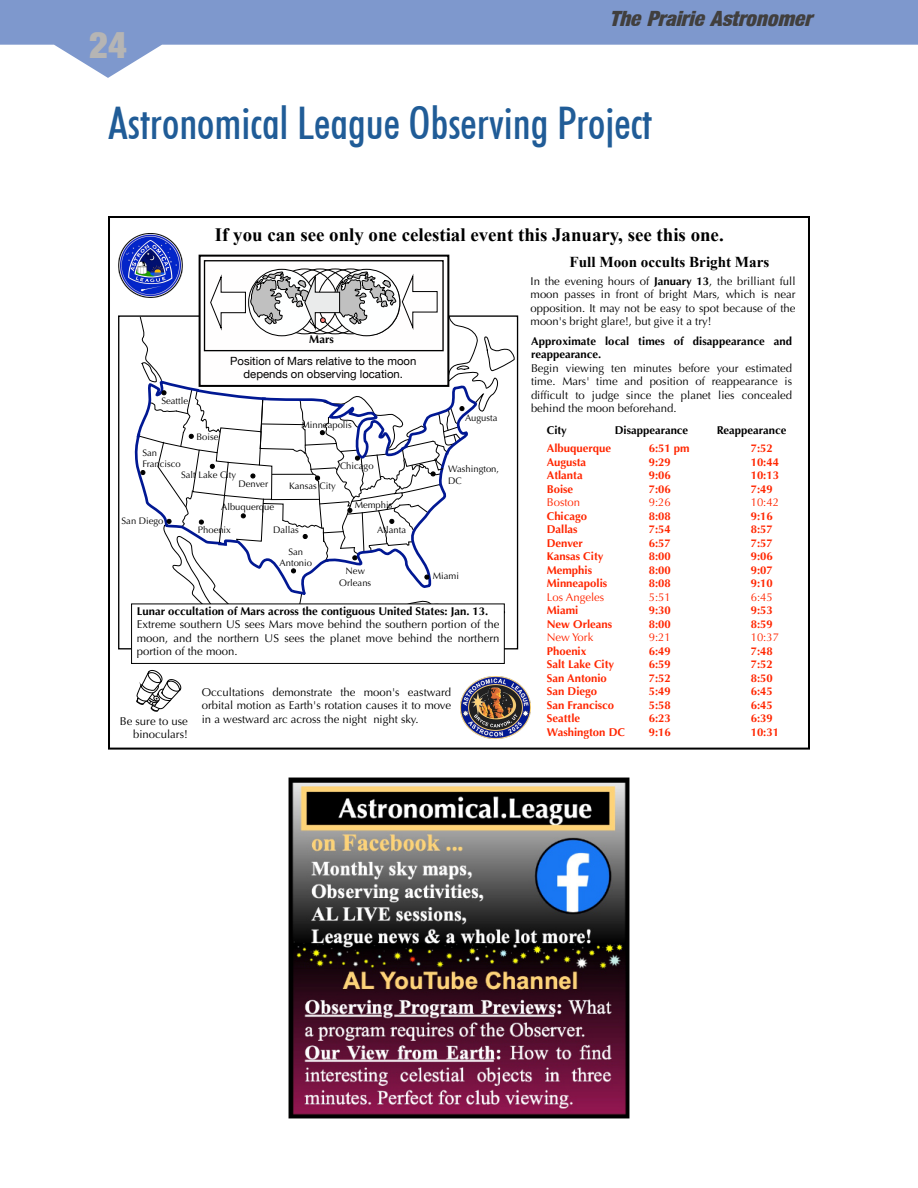
<style>
.page{position:relative;width:918px;height:1188px;background:#fff}
.page>*{position:absolute;margin:0;border:0;box-sizing:border-box;transform-origin:0 0}
.t1{font:500 condensed 45px "Futura BT";color:#205c97}
.t2{font:36px "Basic Sans Heavy SF Bold";color:#b6b5b4}
.t3{font:italic 21px "Basic Sans Heavy SF Bold";color:#413f3e}
.t4{font:700 18.9px "Times New Roman";color:#000}
.t5{font:700 15.15px "Times New Roman";color:#000}
.t6{font:11.4px/13.5px "Optima";color:#000;text-align:justify}
.t7{font:700 11.4px "Optima";color:#ff2600}
.t8{font:700 11.4px/13.5px "Optima";color:#000}
.t9{font:11.4px/13.5px "Helvetica Neue";color:#000;text-align:center}
.t10{font:11.4px "Optima";color:#ff2600}
.t11{font:9.45px/11.6px "Optima";color:#000}
.s1{font-weight:700}
</style>
<div class="page">
<svg style="left:0;top:0;width:918px;height:78px;fill:#7e98cd"></svg>
<img style="left:119px;top:234px;width:64px;height:60px">
<img style="left:460px;top:676px;width:71px;height:63px">
<svg style="left:136px;top:670px;width:46px;height:42px"></svg>
<div style="left:131px;top:603px;width:374px;height:61px;border:1px solid #000"></div>
<div style="left:199px;top:255px;width:250px;height:132px;border:2px solid #000"></div>
<div style="left:204px;top:260px;width:240px;height:91px;border:1px solid #000"></div>
<svg style="left:135px;top:268px;width:381px;height:382px"></svg>
<img style="left:289px;top:778px;width:340px;height:340px">
<h2 class="t2" style="left:89px;top:31px;width:40px">24</h2>
<h3 class="t3" style="left:610px;top:11px;width:204px">The Prairie Astronomer</h3>
<h1 class="t1" style="left:108px;top:105px;width:546px">Astronomical League Observing Project</h1>
<h3 class="t4" style="left:215px;top:224px;width:510px">If you can see only one celestial event this January, see this one.</h3>
<h3 class="t5" style="left:570px;top:254px;width:201px">Full Moon occults Bright Mars</h3>
<p class="t11" style="left:161px;top:395px;width:28px">Seattle</p>
<p class="t11" style="left:197px;top:431px;width:24px">Boise</p>
<p class="t8" style="left:309px;top:332px;width:26px">Mars</p>
<p class="t9" style="left:230px;top:354px;width:188px">Position of Mars relative to the moon depends on observing location.</p>
<p class="t11" style="left:301px;top:419px;width:52px">Minneapolis</p>
<p class="t11" style="left:142px;top:447px;width:40px">San<br>Francisco</p>
<p class="t11" style="left:181px;top:469px;width:57px">Salt Lake City</p>
<p class="t11" style="left:239px;top:478px;width:31px">Denver</p>
<p class="t11" style="left:221px;top:501px;width:55px">Albuquerque</p>
<p class="t11" style="left:340px;top:461px;width:35px">Chicago</p>
<p class="t11" style="left:355px;top:499px;width:39px">Memphis</p>
<p class="t11" style="left:289px;top:481px;width:48px">Kansas City</p>
<p class="t11" style="left:122px;top:516px;width:43px">San Diego</p>
<p class="t11" style="left:198px;top:524px;width:35px">Phoenix</p>
<p class="t11" style="left:273px;top:524px;width:27px">Dallas</p>
<p class="t11" style="left:280px;top:546px;width:34px;text-align:center">San<br>Antonio</p>
<p class="t11" style="left:377px;top:524px;width:30px">Atlanta</p>
<p class="t11" style="left:339px;top:565px;width:33px;text-align:center">New<br>Orleans</p>
<p class="t11" style="left:465px;top:412px;width:34px">Augusta</p>
<p class="t11" style="left:448px;top:463px;width:53px">Washington,<br>DC</p>
<p class="t11" style="left:433px;top:570px;width:28px">Miami</p>
<p class="t8" style="left:137px;top:604px;width:353px">Lunar occultation of Mars across the contiguous United States: Jan. 13.</p>
<p class="t6" style="left:137px;top:618px;width:364px">Extreme southern US sees Mars move behind the southern portion of the moon, and the northern US sees the planet move behind the northern portion of the moon.</p>
<p class="t6" style="left:202px;top:685px;width:251px">Occultations demonstrate the moon's eastward</p>
<p class="t6" style="left:202px;top:699px;width:251px">orbital motion as Earth's rotation causes it to move</p>
<p class="t6" style="left:120px;top:712px;width:300px">Be sure to use in a westward arc across the night night sky.</p>
<p class="t6" style="left:133px;top:728px;width:56px">binoculars!</p>
<p class="t6" style="left:531px;top:274px;width:267px">In the evening hours of <span class="s1">January 13</span>, the brilliant full moon passes in front of bright Mars, which is near opposition. It may not be easy to spot because of the moon's bright glare!, but give it a try!</p>
<p class="t8" style="left:531px;top:334px;width:263px">Approximate local times of disappearance and reappearance.</p>
<p class="t6" style="left:531px;top:361px;width:263px">Begin viewing ten minutes before your estimated time. Mars' time and position of reappearance is difficult to judge since the planet lies concealed behind the moon beforehand.</p>
<p class="t8" style="left:547px;top:424px;width:22px">City</p>
<p class="t8" style="left:615px;top:424px;width:75px">Disappearance</p>
<p class="t8" style="left:717px;top:424px;width:71px">Reappearance</p>
<p class="t7" style="left:547px;top:442px;width:66px">Albuquerque</p>
<p class="t7" style="left:649px;top:442px;width:42px">6:51 pm</p>
<p class="t7" style="left:751px;top:442px;width:24px">7:52</p>
<p class="t7" style="left:547px;top:455px;width:41px">Augusta</p>
<p class="t7" style="left:649px;top:455px;width:24px">9:29</p>
<p class="t7" style="left:751px;top:455px;width:30px">10:44</p>
<p class="t7" style="left:547px;top:469px;width:37px">Atlanta</p>
<p class="t7" style="left:649px;top:469px;width:24px">9:06</p>
<p class="t7" style="left:751px;top:469px;width:30px">10:13</p>
<p class="t7" style="left:547px;top:482px;width:28px">Boise</p>
<p class="t7" style="left:649px;top:482px;width:24px">7:06</p>
<p class="t7" style="left:751px;top:482px;width:24px">7:49</p>
<p class="t10" style="left:547px;top:496px;width:35px">Boston</p>
<p class="t10" style="left:649px;top:496px;width:24px">9:26</p>
<p class="t10" style="left:751px;top:496px;width:30px">10:42</p>
<p class="t7" style="left:547px;top:509px;width:42px">Chicago</p>
<p class="t7" style="left:649px;top:509px;width:24px">8:08</p>
<p class="t7" style="left:751px;top:509px;width:24px">9:16</p>
<p class="t7" style="left:547px;top:523px;width:32px">Dallas</p>
<p class="t7" style="left:649px;top:523px;width:24px">7:54</p>
<p class="t7" style="left:751px;top:523px;width:24px">8:57</p>
<p class="t7" style="left:547px;top:536px;width:38px">Denver</p>
<p class="t7" style="left:649px;top:536px;width:24px">6:57</p>
<p class="t7" style="left:751px;top:536px;width:24px">7:57</p>
<p class="t7" style="left:547px;top:550px;width:58px">Kansas City</p>
<p class="t7" style="left:649px;top:550px;width:24px">8:00</p>
<p class="t7" style="left:751px;top:550px;width:24px">9:06</p>
<p class="t7" style="left:547px;top:563px;width:47px">Memphis</p>
<p class="t7" style="left:649px;top:563px;width:24px">8:00</p>
<p class="t7" style="left:751px;top:563px;width:24px">9:07</p>
<p class="t7" style="left:547px;top:577px;width:62px">Minneapolis</p>
<p class="t7" style="left:649px;top:577px;width:24px">8:08</p>
<p class="t7" style="left:751px;top:577px;width:24px">9:10</p>
<p class="t10" style="left:547px;top:590px;width:59px">Los Angeles</p>
<p class="t10" style="left:649px;top:590px;width:24px">5:51</p>
<p class="t10" style="left:751px;top:590px;width:24px">6:45</p>
<p class="t7" style="left:547px;top:604px;width:33px">Miami</p>
<p class="t7" style="left:649px;top:604px;width:24px">9:30</p>
<p class="t7" style="left:751px;top:604px;width:24px">9:53</p>
<p class="t7" style="left:547px;top:617px;width:67px">New Orleans</p>
<p class="t7" style="left:649px;top:617px;width:24px">8:00</p>
<p class="t7" style="left:751px;top:617px;width:24px">8:59</p>
<p class="t10" style="left:547px;top:631px;width:48px">New York</p>
<p class="t10" style="left:649px;top:631px;width:24px">9:21</p>
<p class="t10" style="left:751px;top:631px;width:30px">10:37</p>
<p class="t7" style="left:547px;top:644px;width:41px">Phoenix</p>
<p class="t7" style="left:649px;top:644px;width:24px">6:49</p>
<p class="t7" style="left:751px;top:644px;width:24px">7:48</p>
<p class="t7" style="left:547px;top:658px;width:69px">Salt Lake City</p>
<p class="t7" style="left:649px;top:658px;width:24px">6:59</p>
<p class="t7" style="left:751px;top:658px;width:24px">7:52</p>
<p class="t7" style="left:547px;top:671px;width:62px">San Antonio</p>
<p class="t7" style="left:649px;top:671px;width:24px">7:52</p>
<p class="t7" style="left:751px;top:671px;width:24px">8:50</p>
<p class="t7" style="left:547px;top:685px;width:52px">San Diego</p>
<p class="t7" style="left:649px;top:685px;width:24px">5:49</p>
<p class="t7" style="left:751px;top:685px;width:24px">6:45</p>
<p class="t7" style="left:547px;top:698px;width:69px">San Francisco</p>
<p class="t7" style="left:649px;top:698px;width:24px">5:58</p>
<p class="t7" style="left:751px;top:698px;width:24px">6:45</p>
<p class="t7" style="left:547px;top:712px;width:35px">Seattle</p>
<p class="t7" style="left:649px;top:712px;width:24px">6:23</p>
<p class="t7" style="left:751px;top:712px;width:24px">6:39</p>
<p class="t7" style="left:547px;top:725px;width:80px">Washington DC</p>
<p class="t7" style="left:649px;top:725px;width:24px">9:16</p>
<p class="t7" style="left:751px;top:725px;width:30px">10:31</p>
</div>
